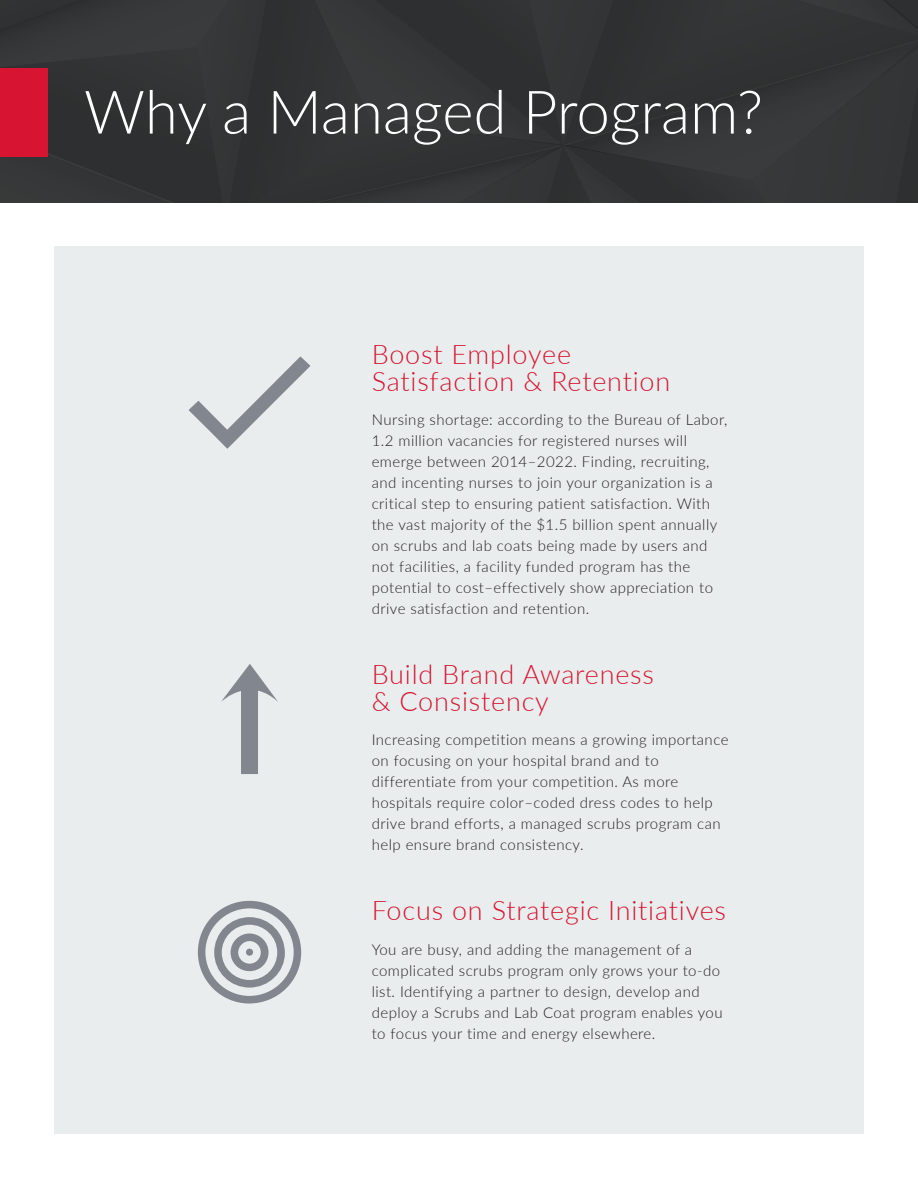
<style>
.page{position:relative;width:918px;height:1188px;background:#fff}
.page>*{position:absolute;margin:0;border:0;box-sizing:border-box;transform-origin:0 0}
.t1{font:300 60px "Lato";color:#fff}
.t2{font:300 27px/27px "Lato";letter-spacing:.03em;color:#d71532}
.t3{font:300 15px/21px "Lato";letter-spacing:.03em;color:#231f20}
</style>
<div class="page">
<div style="left:54px;top:247px;width:810px;height:887px;background:#e9eded"></div>
<svg style="left:189px;top:356px;width:121px;height:93px"></svg>
<svg style="left:221px;top:664px;width:57px;height:110px"></svg>
<svg style="left:198px;top:901px;width:103px;height:102px"></svg>
<div style="left:246px;top:949px;width:7px;height:7px;background:#82868e;border-radius:50%"></div>
<div style="left:0;top:0;width:918px;height:202px;background:#323435"></div>
<div style="left:0;top:68px;width:48px;height:89px;background:#d71532"></div>
<h1 class="t1" style="left:84px;top:70px;width:680px">Why a Managed Program?</h1>
<h2 class="t2" style="left:372px;top:339px;width:300px">Boost Employee<br>Satisfaction &amp; Retention</h2>
<p class="t3" style="left:372px;top:409px;width:357px">Nursing shortage: according to the Bureau of Labor, 1.2 million vacancies for registered nurses will emerge between 2014–2022. Finding, recruiting, and incenting nurses to join your organization is a critical step to ensuring patient satisfaction. With the vast majority of the $1.5 billion spent annually on scrubs and lab coats being made by users and not facilities, a facility funded program has the potential to cost–effectively show appreciation to drive satisfaction and retention.</p>
<h2 class="t2" style="left:372px;top:660px;width:284px">Build Brand Awareness &amp; Consistency</h2>
<p class="t3" style="left:372px;top:729px;width:358px">Increasing competition means a growing importance on focusing on your hospital brand and to differentiate from your competition. As more hospitals require color–coded dress codes to help drive brand efforts, a managed scrubs program can help ensure brand consistency.</p>
<h2 class="t2" style="left:372px;top:896px;width:356px">Focus on Strategic Initiatives</h2>
<p class="t3" style="left:372px;top:939px;width:352px">You are busy, and adding the management of a complicated scrubs program only grows your to-do list. Identifying a partner to design, develop and deploy a Scrubs and Lab Coat program enables you to focus your time and energy elsewhere.</p>
</div>
